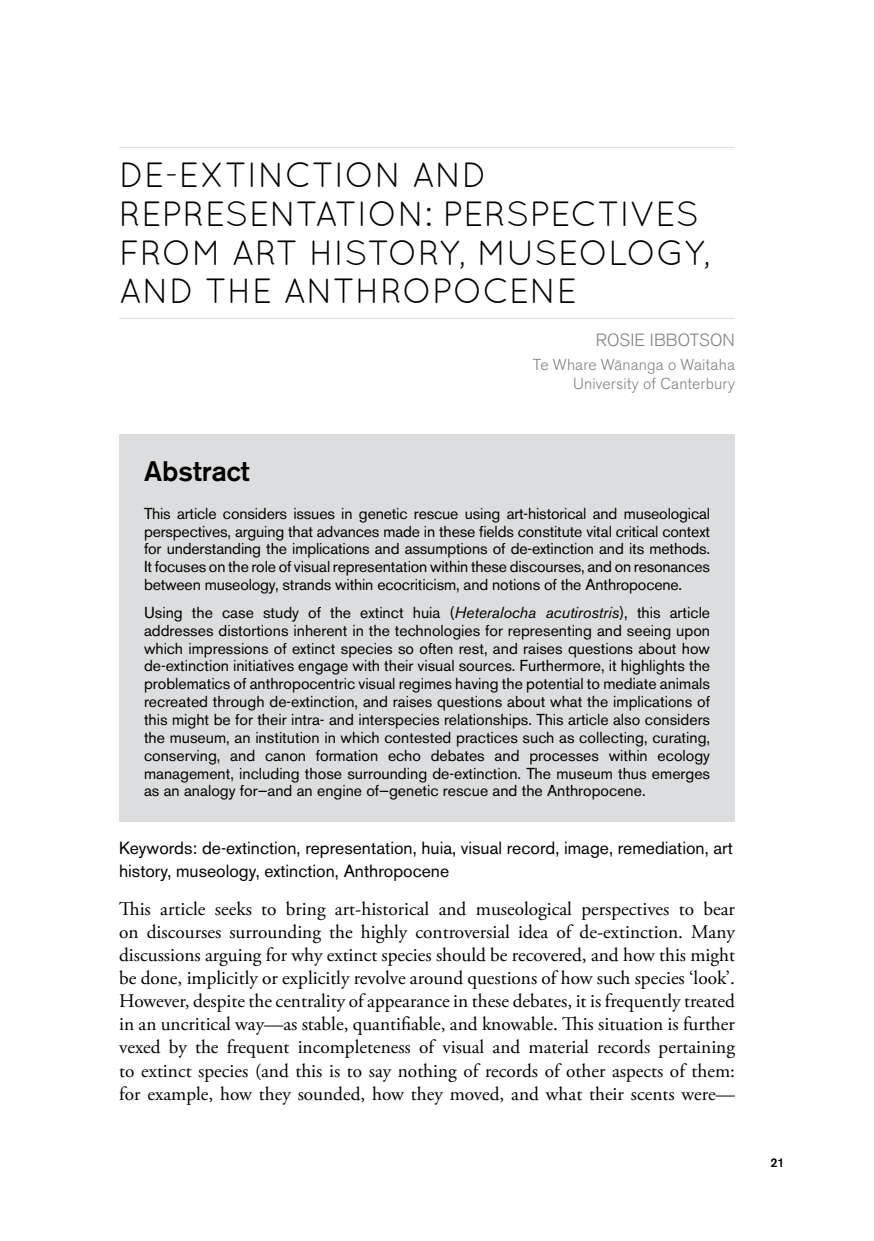
<style>
.page{position:relative;width:874px;height:1241px;background:#fff}
.page>*{position:absolute;margin:0;border:0;box-sizing:border-box;transform-origin:0 0}
.t1{font:35px/38.5px "Quicksand";letter-spacing:-.005em;color:#000}
.t2{font:500 28px "Akzidenz Grotesk BE";color:#000}
.t3{font:19.25px/23.1px "Adobe Garamond Pro";color:#000;text-align:justify}
.t4{font:17.5px/22.8px "Akzidenz Grotesk BE";color:#000}
.t5{font:300 17.5px "Akzidenz Grotesk BE";letter-spacing:.005em;color:#808285}
.t6{font:15.75px/17.8px "Akzidenz Grotesk BE";letter-spacing:-.005em;color:#000;text-align:justify}
.t7{font:300 15.75px/19.2px "Akzidenz Grotesk BE";letter-spacing:.01em;color:#808285;text-align:right}
.t8{font:500 12.6px "Akzidenz Grotesk BE";color:#000}
.s1{font-family:"Helvetica Neue";font-size:14.53px}
.s2{font-style:italic}
</style>
<div class="page">
<hr style="left:119px;top:147px;width:615px;height:1px;background:#dcddde">
<hr style="left:119px;top:318px;width:615px;height:1px;background:#dcddde">
<div style="left:119px;top:434px;width:615px;height:387px;background:#dcddde"></div>
<h1 class="t1" style="left:119px;top:156px;width:593px">DE-EXTINCTION AND<br>REPRESENTATION: PERSPECTIVES<br>FROM ART HISTORY, MUSEOLOGY,<br>AND THE ANTHROPOCENE</h1>
<p class="t5" style="left:595px;top:330px;width:140px">ROSIE IBBOTSON</p>
<p class="t7" style="left:532px;top:355px;width:203px">Te Whare W<span class="s1">ā</span>nanga o Waitaha<br>University of Canterbury</p>
<h2 class="t2" style="left:144px;top:454px;width:107px">Abstract</h2>
<p class="t6" style="left:144px;top:504px;width:567px">This article considers issues in genetic rescue using art-historical and museological perspectives, arguing that advances made in these fields constitute vital critical context for understanding the implications and assumptions of de-extinction and its methods.<br>It focuses on the role of visual representation within these discourses, and on resonances between museology, strands within ecocriticism, and notions of the Anthropocene.</p>
<p class="t6" style="left:144px;top:603px;width:567px">Using the case study of the extinct huia (<span class="s2">Heteralocha acutirostris</span>), this article addresses distortions inherent in the technologies for representing and seeing upon which impressions of extinct species so often rest, and raises questions about how de-extinction initiatives engage with their visual sources. Furthermore, it highlights the problematics of anthropocentric visual regimes having the potential to mediate animals recreated through de-extinction, and raises questions about what the implications of this might be for their intra- and interspecies relationships. This article also considers the museum, an institution in which contested practices such as collecting, curating, conserving, and canon formation echo debates and processes within ecology management, including those surrounding de-extinction. The museum thus emerges as an analogy for—and an engine of—genetic rescue and the Anthropocene.</p>
<p class="t4" style="left:119px;top:836px;width:614px">Keywords: de-extinction, representation, huia, visual record, image, remediation, art history, museology, extinction, Anthropocene</p>
<p class="t3" style="left:119px;top:897px;width:617px">This article seeks to bring art-historical and museological perspectives to bear on discourses surrounding the highly controversial idea of de-extinction. Many discussions arguing for why extinct species should be recovered, and how this might be done, implicitly or explicitly revolve around questions of how such species ‘look’.<br>However, despite the centrality of appearance in these debates, it is frequently treated in an uncritical way—as stable, quantifiable, and knowable. This situation is further vexed by the frequent incompleteness of visual and material records pertaining to extinct species (and this is to say nothing of records of other aspects of them: for example, how they sounded, how they moved, and what their scents were—</p>
<p class="t8" style="left:770px;top:1154px;width:16px">21</p>
</div>
